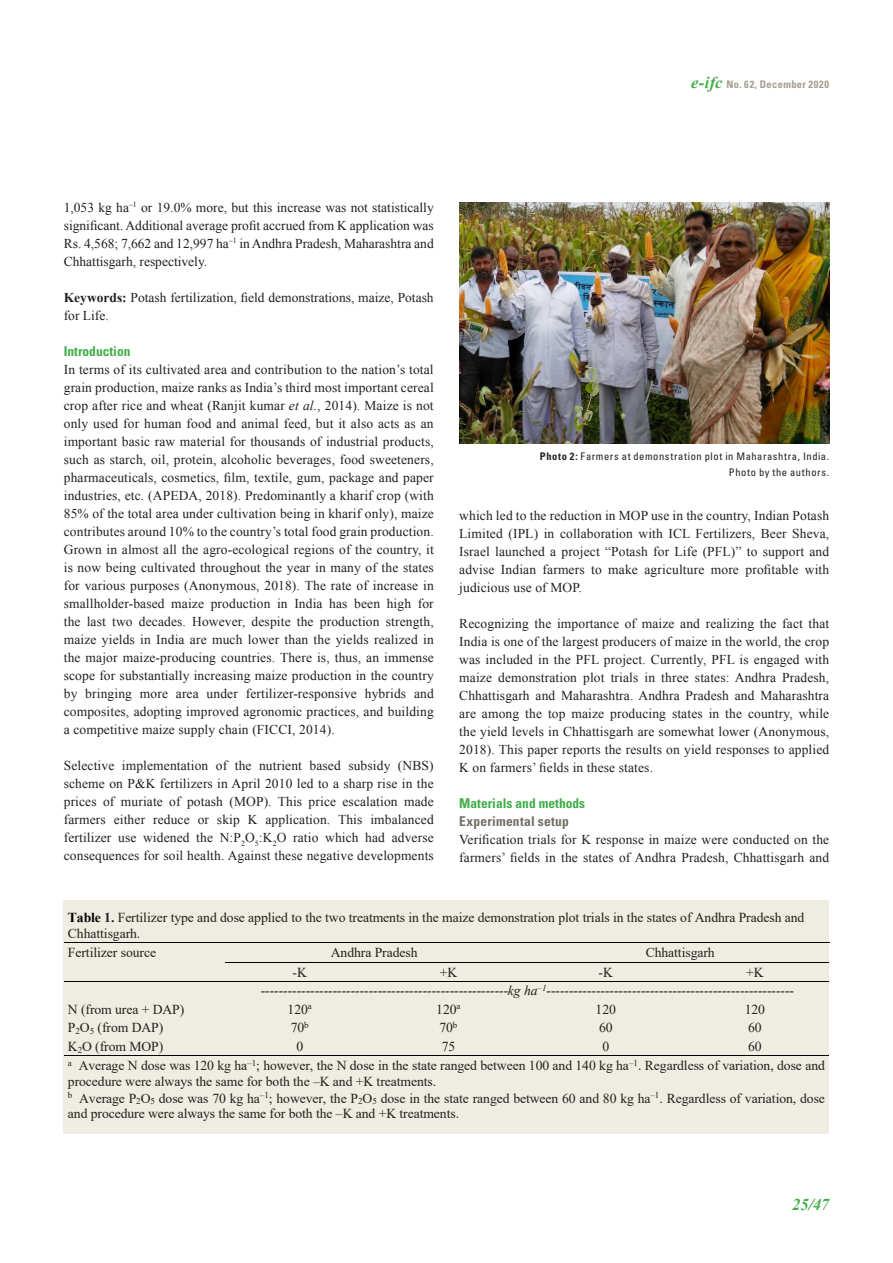
<style>
.page{position:relative;width:893px;height:1263px;background:#fff}
.page>*{position:absolute;margin:0;border:0;box-sizing:border-box;transform-origin:0 0}
.t1{font:italic 700 16.5px "Times New Roman";color:#40ae49}
.t2{font:13.65px/15.9px "Times New Roman";letter-spacing:-.005em;color:#231f20}
.t3{font:italic 13.65px/18.8px "Times New Roman";color:#231f20}
.IPI_Standard{font:13.5px/18px "Times New Roman";letter-spacing:.01em;color:#231f20;text-align:justify}
.IPI_header_green{font:700 condensed 13.5px "Univers LT Std";color:#40ae49}
.IPI_header_grey{font:700 condensed 13.5px "Univers LT Std";letter-spacing:.02em;color:#746e67}
.IPI_Figure_caption{font:condensed 10.5px/16.5px "Univers LT Pro";letter-spacing:.055em;color:#231f20;text-align:right}
.t4{font:700 condensed 10.5px "Univers LT Std";letter-spacing:.035em;color:#a69e8f}
.s1{font-family:"Times New Roman";font-style:italic;font-stretch:normal;font-size:16.5px;color:#40ae49}
.s2{font-weight:700}
.s3{font-style:italic}
.s4{font-family:"Univers LT Std";font-weight:700}
.s5{font-weight:700;color:#000}
.s6{font-style:normal}
</style>
<div class="page">
<div style="left:64px;top:900px;width:765px;height:234px;background:#efece1"></div>
<hr style="left:64px;top:942px;width:161px;height:1px;background:#000">
<hr style="left:226px;top:942px;width:297px;height:1px;background:#000">
<hr style="left:532px;top:942px;width:297px;height:1px;background:#000">
<hr style="left:225px;top:962px;width:149px;height:1px;background:#000">
<hr style="left:375px;top:962px;width:148px;height:1px;background:#000">
<hr style="left:532px;top:962px;width:148px;height:1px;background:#000">
<hr style="left:681px;top:962px;width:148px;height:1px;background:#000">
<hr style="left:64px;top:981px;width:161px;height:1px;background:#000">
<hr style="left:226px;top:981px;width:148px;height:1px;background:#000">
<hr style="left:374px;top:981px;width:149px;height:1px;background:#000">
<hr style="left:532px;top:981px;width:148px;height:1px;background:#000">
<hr style="left:681px;top:981px;width:148px;height:1px;background:#000">
<hr style="left:64px;top:1055px;width:161px;height:1px;background:#000">
<hr style="left:226px;top:1055px;width:148px;height:1px;background:#000">
<hr style="left:375px;top:1055px;width:148px;height:1px;background:#000">
<hr style="left:532px;top:1055px;width:148px;height:1px;background:#000">
<hr style="left:681px;top:1055px;width:148px;height:1px;background:#000">
<img style="left:459px;top:202px;width:370px;height:241px">
<p class="t4" style="left:691px;top:78px;width:140px"><span class="s1">e-ifc</span> No. 62, December 2020</p>
<p class="IPI_Standard" style="left:64px;top:198px;width:371px">1,053 kg ha<sup>–1</sup> or 19.0% more, but this increase was not statistically significant. Additional average profit accrued from K application was Rs. 4,568; 7,662 and 12,997 ha<sup>–1</sup> in Andhra Pradesh, Maharashtra and Chhattisgarh, respectively.</p>
<p class="IPI_Standard" style="left:64px;top:288px;width:371px"><span class="s2">Keywords:</span> Potash fertilization, field demonstrations, maize, Potash for Life.</p>
<p class="IPI_header_green" style="left:64px;top:343px;width:68px">Introduction</p>
<p class="IPI_Standard" style="left:64px;top:360px;width:372px">In terms of its cultivated area and contribution to the nation’s total grain production, maize ranks as India’s third most important cereal crop after rice and wheat (Ranjit kumar <span class="s3">et al.</span>, 2014). Maize is not only used for human food and animal feed, but it also acts as an important basic raw material for thousands of industrial products, such as starch, oil, protein, alcoholic beverages, food sweeteners, pharmaceuticals, cosmetics, film, textile, gum, package and paper industries, etc. (APEDA, 2018). Predominantly a kharif crop (with 85% of the total area under cultivation being in kharif only), maize contributes around 10% to the country’s total food grain production.<br>Grown in almost all the agro-ecological regions of the country, it is now being cultivated throughout the year in many of the states for various purposes (Anonymous, 2018). The rate of increase in smallholder-based maize production in India has been high for the last two decades. However, despite the production strength, maize yields in India are much lower than the yields realized in the major maize-producing countries. There is, thus, an immense scope for substantially increasing maize production in the country by bringing more area under fertilizer-responsive hybrids and composites, adopting improved agronomic practices, and building a competitive maize supply chain (FICCI, 2014).</p>
<p class="IPI_Standard" style="left:64px;top:756px;width:372px">Selective implementation of the nutrient based subsidy (NBS) scheme on P&amp;K fertilizers in April 2010 led to a sharp rise in the prices of muriate of potash (MOP). This price escalation made farmers either reduce or skip K application. This imbalanced fertilizer use widened the N:P<sub>2</sub>O<sub>5</sub>:K<sub>2</sub>O ratio which had adverse consequences for soil health. Against these negative developments</p>
<p class="IPI_Figure_caption" style="left:540px;top:448px;width:291px"><span class="s4">Photo 2:</span> Farmers at demonstration plot in Maharashtra, India.<br>Photo by the authors.</p>
<p class="IPI_Standard" style="left:459px;top:506px;width:371px">which led to the reduction in MOP use in the country, Indian Potash Limited (IPL) in collaboration with ICL Fertilizers, Beer Sheva, Israel launched a project “Potash for Life (PFL)” to support and advise Indian farmers to make agriculture more profitable with judicious use of MOP.</p>
<p class="IPI_Standard" style="left:459px;top:614px;width:372px">Recognizing the importance of maize and realizing the fact that India is one of the largest producers of maize in the world, the crop was included in the PFL project. Currently, PFL is engaged with maize demonstration plot trials in three states: Andhra Pradesh, Chhattisgarh and Maharashtra. Andhra Pradesh and Maharashtra are among the top maize producing states in the country, while the yield levels in Chhattisgarh are somewhat lower (Anonymous, 2018). This paper reports the results on yield responses to applied K on farmers’ fields in these states.</p>
<p class="IPI_header_green" style="left:459px;top:795px;width:127px">Materials and methods</p>
<p class="IPI_header_grey" style="left:459px;top:813px;width:111px">Experimental setup</p>
<p class="IPI_Standard" style="left:459px;top:830px;width:371px">Verification trials for K response in maize were conducted on the farmers’ fields in the states of Andhra Pradesh, Chhattisgarh and</p>
<p class="t2" style="left:68px;top:909px;width:738px"><span class="s5">Table</span> <span class="s2">1.</span> Fertilizer type and dose applied to the two treatments in the maize demonstration plot trials in the states of Andhra Pradesh and<br>Chhattisgarh.</p>
<p class="t2" style="left:68px;top:944px;width:90px">Fertilizer source</p>
<p class="t2" style="left:331px;top:944px;width:88px">Andhra Pradesh</p>
<p class="t2" style="left:646px;top:944px;width:71px">Chhattisgarh</p>
<p class="t2" style="left:293px;top:963px;width:16px">-K</p>
<p class="t2" style="left:440px;top:963px;width:19px">+K</p>
<p class="t2" style="left:599px;top:963px;width:16px">-K</p>
<p class="t3" style="left:261px;top:962px;width:535px;text-indent:485px"><span class="s6">+K </span>-------------------------------------------------------kg ha<sup>–1</sup>-------------------------------------------------------</p>
<p class="t2" style="left:68px;top:1001px;width:118px">N (from urea + DAP)</p>
<p class="t2" style="left:288px;top:1001px;width:26px">120<sup>a</sup></p>
<p class="t2" style="left:436px;top:1001px;width:26px">120<sup>a</sup></p>
<p class="t2" style="left:596px;top:1001px;width:22px">120</p>
<p class="t2" style="left:745px;top:1001px;width:22px">120</p>
<p class="t2" style="left:68px;top:1019px;width:97px">P<sub>2</sub>O<sub>5</sub> (from DAP)</p>
<p class="t2" style="left:291px;top:1019px;width:19px">70<sup>b</sup></p>
<p class="t2" style="left:439px;top:1019px;width:19px">70<sup>b</sup></p>
<p class="t2" style="left:599px;top:1019px;width:15px">60</p>
<p class="t2" style="left:748px;top:1019px;width:15px">60</p>
<p class="t2" style="left:68px;top:1038px;width:97px">K<sub>2</sub>O (from MOP)</p>
<p class="t2" style="left:296px;top:1038px;width:8px">0</p>
<p class="t2" style="left:442px;top:1038px;width:15px">75</p>
<p class="t2" style="left:602px;top:1038px;width:8px">0</p>
<p class="t2" style="left:68px;top:1036px;width:759px;line-height:19px;text-indent:680px">60<br><sup>a</sup> Average N dose was 120 kg ha<sup>–1</sup>; however, the N dose in the state ranged between 100 and 140 kg ha<sup>–1</sup>. Regardless of variation, dose and</p>
<p class="t2" style="left:68px;top:1072px;width:758px;line-height:17.2px">procedure were always the same for both the –K and +K treatments.<br><sup>b</sup> Average P<sub>2</sub>O<sub>5</sub> dose was 70 kg ha<sup>–1</sup>; however, the P<sub>2</sub>O<sub>5</sub> dose in the state ranged between 60 and 80 kg ha<sup>–1</sup>. Regardless of variation, dose</p>
<p class="t2" style="left:68px;top:1105px;width:393px">and procedure were always the same for both the –K and +K treatments.</p>
<p class="t1" style="left:792px;top:1193px;width:38px">25/47</p>
</div>
